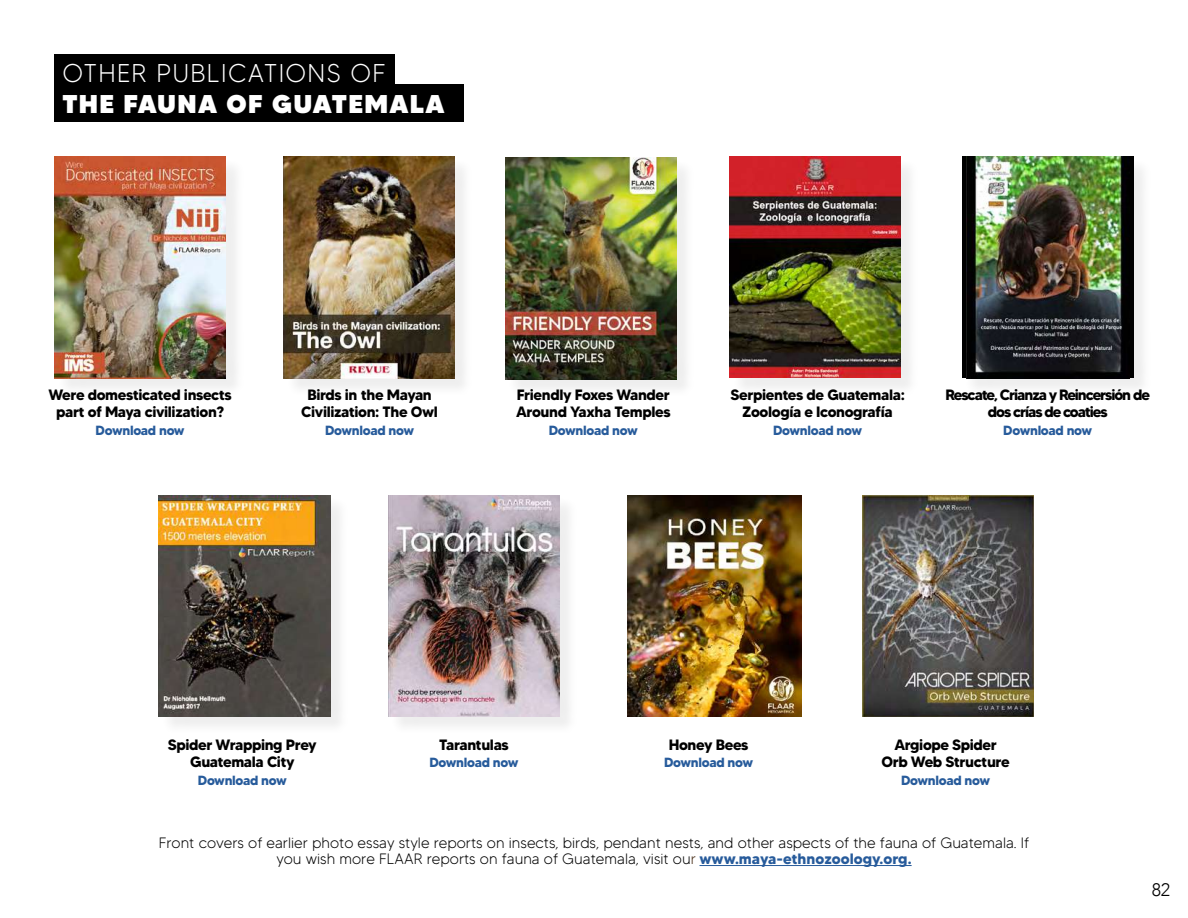
<style>
.page{position:relative;width:1188px;height:918px;background:#fff}
.page>*{position:absolute;margin:0;border:0;box-sizing:border-box;transform-origin:0 0}
.t1{font:300 25.65px "MADETOMMY";letter-spacing:.05em;color:#fff}
.t2{font:900 25.65px "MADETOMMY";letter-spacing:.05em;color:#fff}
.t3{font:300 18px "Avenir";color:#000}
.t4{font:700 15px/17.4px "MADETOMMY";letter-spacing:-.025em;color:#000;text-align:center}
.t5{font:300 15px/15.9px "MADETOMMY";color:#000;text-align:center}
.t6{font:700 15px/17.4px "MADETOMMY";letter-spacing:-.07em;color:#000;text-align:center}
.t7{font:700 13.35px "MADETOMMY";letter-spacing:-.025em;color:#275b9b}
.s1{color:#472c16}
.s2{font-weight:700;color:#275b9b}
</style>
<div class="page">
<div style="left:55px;top:54px;width:409px;height:68px;background:#000"></div>
<div style="left:395px;top:45px;width:120px;height:38px;background:#fff"></div>
<div style="left:57px;top:159px;width:187px;height:238px;background:#f4f4f4"></div>
<img style="left:55px;top:157px;width:171px;height:221px">
<div style="left:732px;top:159px;width:187px;height:238px;background:#f4f4f4"></div>
<img style="left:730px;top:157px;width:171px;height:221px">
<div style="left:965px;top:159px;width:187px;height:238px;background:#f4f4f4"></div>
<div style="left:962px;top:157px;width:171px;height:221px;background:#000"></div>
<img style="left:968px;top:157px;width:157px;height:216px">
<div style="left:391px;top:497px;width:187px;height:239px;background:#f6f6f6"></div>
<img style="left:388px;top:495px;width:172px;height:222px">
<div style="left:162px;top:497px;width:187px;height:239px;background:#f6f6f6"></div>
<img style="left:159px;top:495px;width:171px;height:222px">
<div style="left:508px;top:160px;width:187px;height:238px;background:#f4f4f4"></div>
<img style="left:505px;top:158px;width:172px;height:221px">
<img style="left:627px;top:495px;width:174px;height:222px">
<img style="left:862px;top:495px;width:171px;height:222px">
<hr style="left:700px;top:865px;width:212px;height:1px;background:#275b9b">
<div style="left:286px;top:159px;width:187px;height:238px;background:#f5f5f5"></div>
<img style="left:283px;top:157px;width:172px;height:221px">
<h1 class="t1" style="left:62px;top:57px;width:325px">OTHER PUBLICATIONS OF</h1>
<h1 class="t2" style="left:62px;top:88px;width:384px">THE FAUNA OF GUATEMALA</h1>
<p class="t4" style="left:49px;top:386px;width:185px">Were domesticated insects part of Maya civilization?</p>
<p class="t7" style="left:96px;top:422px;width:91px">Download now</p>
<p class="t4" style="left:301px;top:386px;width:138px">Birds in the Mayan<br>Civilization: The Owl</p>
<p class="t7" style="left:325px;top:422px;width:91px">Download now</p>
<p class="t4" style="left:516px;top:386px;width:156px;text-align:left">Friendly Foxes Wander<br>Around Yaxha Temples</p>
<p class="t7" style="left:549px;top:422px;width:91px">Download now</p>
<p class="t4" style="left:731px;top:386px;width:176px">Serpientes de Guatemala:<br>Zoología e Iconografía</p>
<p class="t7" style="left:773px;top:422px;width:91px">Download now</p>
<p class="t6" style="left:946px;top:386px;width:206px">Rescate, Crianza y Reincersión de dos crías de coaties</p>
<p class="t7" style="left:1003px;top:422px;width:91px">Download now</p>
<p class="t4" style="left:168px;top:736px;width:150px">Spider Wrapping Prey<br>Guatemala City</p>
<p class="t7" style="left:198px;top:772px;width:91px">Download now</p>
<p class="t4" style="left:439px;top:736px;width:71px">Tarantulas</p>
<p class="t7" style="left:429px;top:754px;width:91px">Download now</p>
<p class="t4" style="left:669px;top:736px;width:81px">Honey Bees</p>
<p class="t7" style="left:664px;top:754px;width:91px">Download now</p>
<p class="t4" style="left:881px;top:736px;width:130px">Argiope Spider<br>Orb Web Structure</p>
<p class="t7" style="left:901px;top:772px;width:91px">Download now</p>
<p class="t5" style="left:159px;top:835px;width:872px">Front covers of earlier photo essay style reports on insects, birds, pendant nests, and other aspects of the fauna of Guatemala. If you wish more FLAAR reports on fauna of Guatemala, visit ou<span class="s1">r</span> <span class="s2">www.maya-ethnozoology.org.</span></p>
<p class="t3" style="left:1152px;top:879px;width:20px">82</p>
</div>
